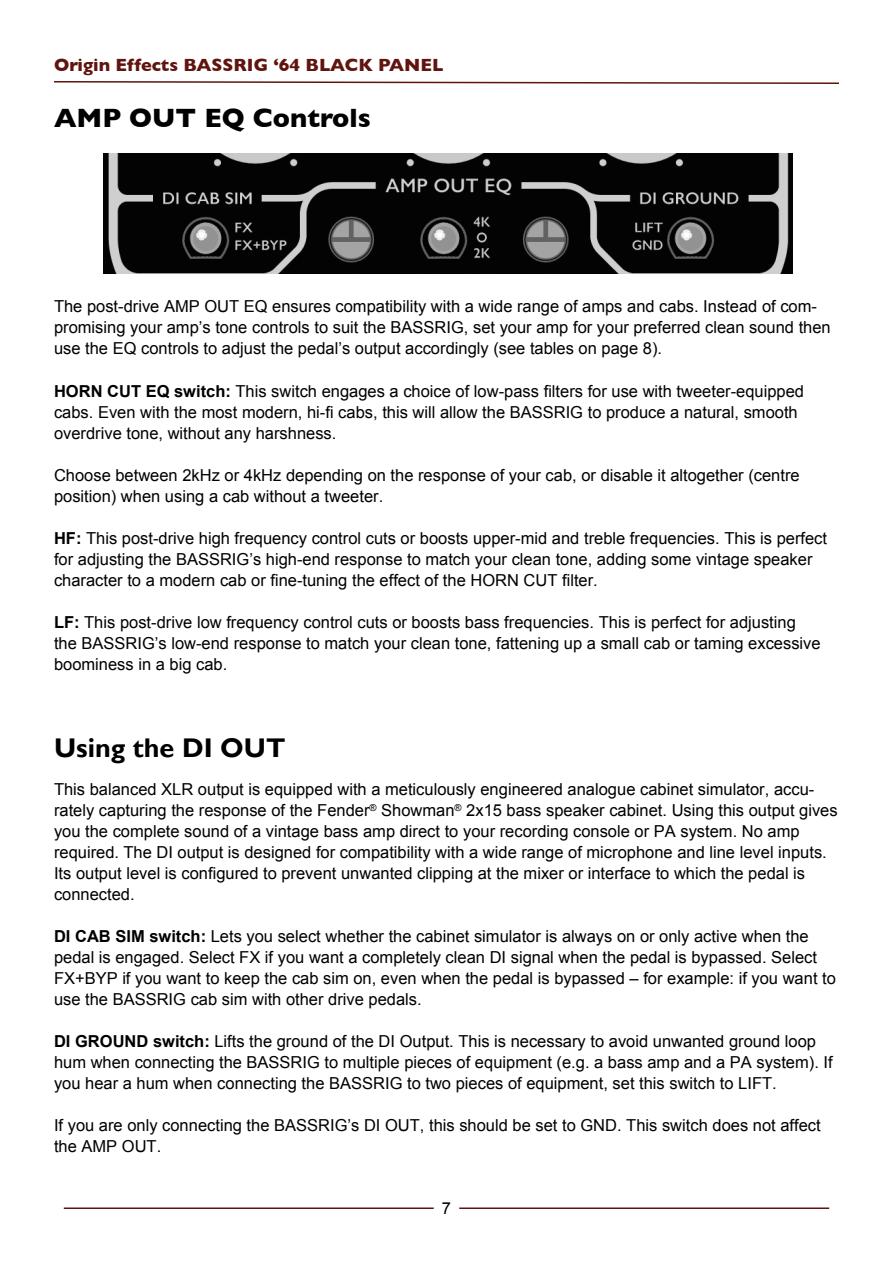
<style>
.page{position:relative;width:893px;height:1263px;background:#fff}
.page>*{position:absolute;margin:0;border:0;box-sizing:border-box;transform-origin:0 0}
.t1{font:700 27px "Gill Sans";color:#000}
.t2{font:700 27px "Gill Sans";color:#000}
.t3{font:700 18px "Gill Sans";color:#60140e}
.t4{font:16.5px/21px "Arial";color:#000}
.s1{font-weight:700}
</style>
<div class="page">
<hr style="left:64px;top:1207px;width:370px;height:2px;background:#60140e">
<hr style="left:459px;top:1207px;width:370px;height:2px;background:#60140e">
<svg style="left:54px;top:81px;width:785px;height:3px"></svg>
<img style="left:104px;top:154px;width:689px;height:120px">
<p class="t3" style="left:54px;top:57px;width:391px">Origin Effects BASSRIG ‘64 BLACK PANEL</p>
<h1 class="t1" style="left:54px;top:106px;width:318px">AMP OUT EQ Controls</h1>
<p class="t4" style="left:54px;top:298px;width:778px">The post-drive AMP OUT EQ ensures compatibility with a wide range of amps and cabs. Instead of com&shy;promising your amp’s tone controls to suit the BASSRIG, set your amp for your preferred clean sound then use the EQ controls to adjust the pedal’s output accordingly (see tables on page 8).</p>
<p class="t4" style="left:54px;top:380px;width:752px"><span class="s1">HORN CUT EQ switch:</span> This switch engages a choice of low-pass filters for use with tweeter-equipped cabs. Even with the most modern, hi-fi cabs, this will allow the BASSRIG to produce a natural, smooth overdrive tone, without any harshness.</p>
<p class="t4" style="left:54px;top:466px;width:747px">Choose between 2kHz or 4kHz depending on the response of your cab, or disable it altogether (centre position) when using a cab without a tweeter.</p>
<p class="t4" style="left:54px;top:529px;width:775px"><span class="s1">HF:</span> This post-drive high frequency control cuts or boosts upper-mid and treble frequencies. This is perfect for adjusting the BASSRIG’s high-end response to match your clean tone, adding some vintage speaker character to a modern cab or fine-tuning the effect of the HORN CUT filter.</p>
<p class="t4" style="left:54px;top:613px;width:768px"><span class="s1">LF:</span> This post-drive low frequency control cuts or boosts bass frequencies. This is perfect for adjusting the BASSRIG’s low-end response to match your clean tone, fattening up a small cab or taming excessive boominess in a big cab.</p>
<h1 class="t2" style="left:54px;top:736px;width:233px">Using the DI OUT</h1>
<p class="t4" style="left:54px;top:780px;width:785px">This balanced XLR output is equipped with a meticulously engineered analogue cabinet simulator, accu&shy;rately capturing the response of the Fender<sup>®</sup> Showman<sup>®</sup> 2x15 bass speaker cabinet. Using this output gives you the complete sound of a vintage bass amp direct to your recording console or PA system. No amp required. The DI output is designed for compatibility with a wide range of microphone and line level inputs.<br>Its output level is configured to prevent unwanted clipping at the mixer or interface to which the pedal is connected.</p>
<p class="t4" style="left:54px;top:927px;width:783px"><span class="s1">DI CAB SIM switch:</span> Lets you select whether the cabinet simulator is always on or only active when the pedal is engaged. Select FX if you want a completely clean DI signal when the pedal is bypassed. Select FX+BYP if you want to keep the cab sim on, even when the pedal is bypassed – for example: if you want to use the BASSRIG cab sim with other drive pedals.</p>
<p class="t4" style="left:54px;top:1032px;width:780px"><span class="s1">DI GROUND switch:</span> Lifts the ground of the DI Output. This is necessary to avoid unwanted ground loop hum when connecting the BASSRIG to multiple pieces of equipment (e.g. a bass amp and a PA system). If you hear a hum when connecting the BASSRIG to two pieces of equipment, set this switch to LIFT.</p>
<p class="t4" style="left:54px;top:1116px;width:768px">If you are only connecting the BASSRIG’s DI OUT, this should be set to GND. This switch does not affect the AMP OUT.</p>
<p class="t4" style="left:442px;top:1199px;width:11px">7</p>
</div>
